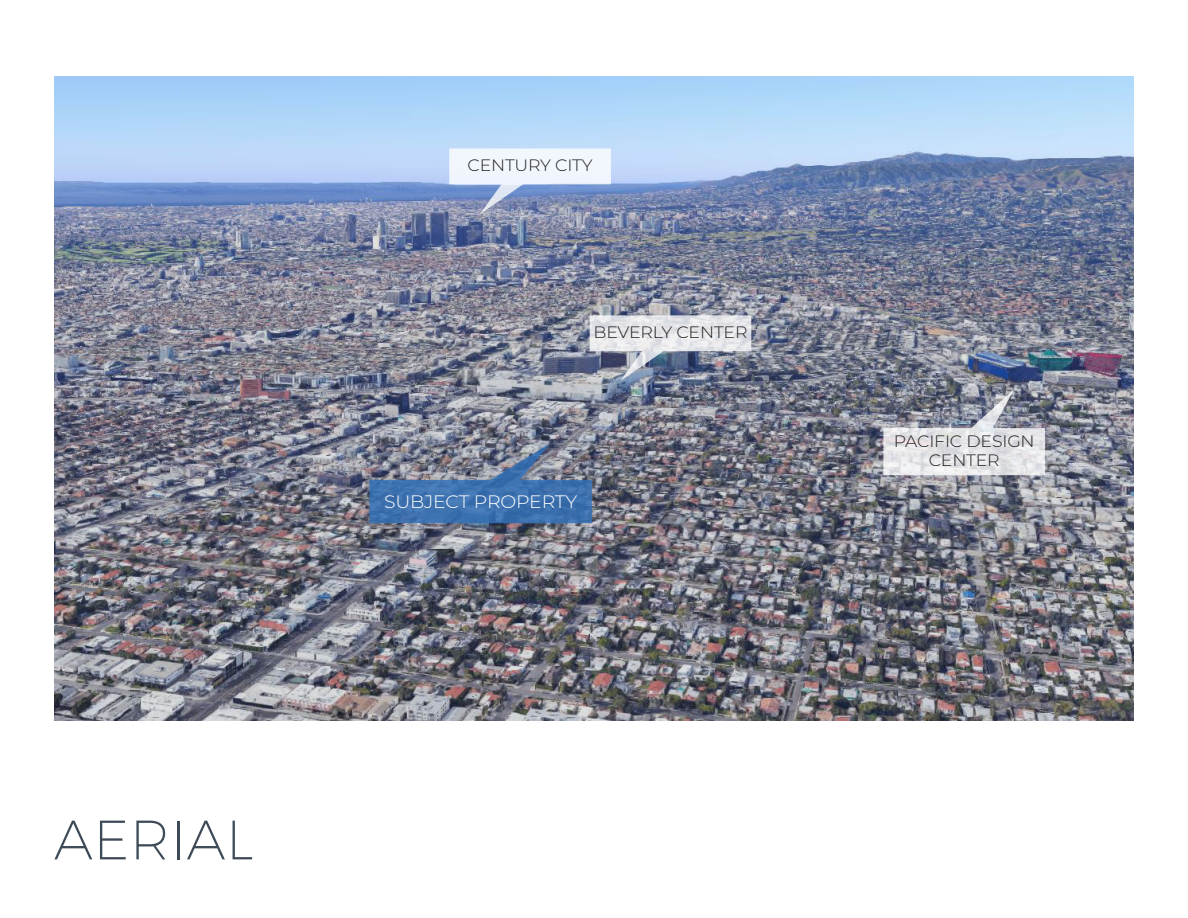
<style>
.page{position:relative;width:1188px;height:918px;background:#fff}
.page>*{position:absolute;margin:0;border:0;box-sizing:border-box;transform-origin:0 0}
.t1{font:200 55.5px "Montserrat";letter-spacing:.01em;color:#3e4b57}
.Body{font:300 18px "Montserrat";letter-spacing:-.01em;color:#fff;scale:1.05 1}
.Body-2{font:300 16.5px "Montserrat";letter-spacing:-.01em;color:#231f20;scale:1.05 1}
</style>
<div class="page">
<img style="left:54px;top:77px;width:1080px;height:644px">
<svg style="left:369px;top:444px;width:223px;height:79px;background:#5a79a2"></svg>
<svg style="left:449px;top:148px;width:162px;height:66px"></svg>
<svg style="left:883px;top:389px;width:162px;height:86px;background:#b7b9c1"></svg>
<svg style="left:590px;top:315px;width:161px;height:66px;background:#b1b6c2"></svg>
<p class="t1" style="left:54px;top:798px;width:201px">AERIAL</p>
<p class="Body-2" style="left:468px;top:154px;width:121px">CENTURY CITY</p>
<p class="Body-2" style="left:594px;top:321px;width:148px">BEVERLY CENTER</p>
<p class="Body" style="left:384px;top:489px;width:185px">SUBJECT PROPERTY</p>
<p class="Body-2" style="left:894px;top:429px;width:136px">PACIFIC DESIGN</p>
<p class="Body-2" style="left:929px;top:449px;width:69px">CENTER</p>
</div>
